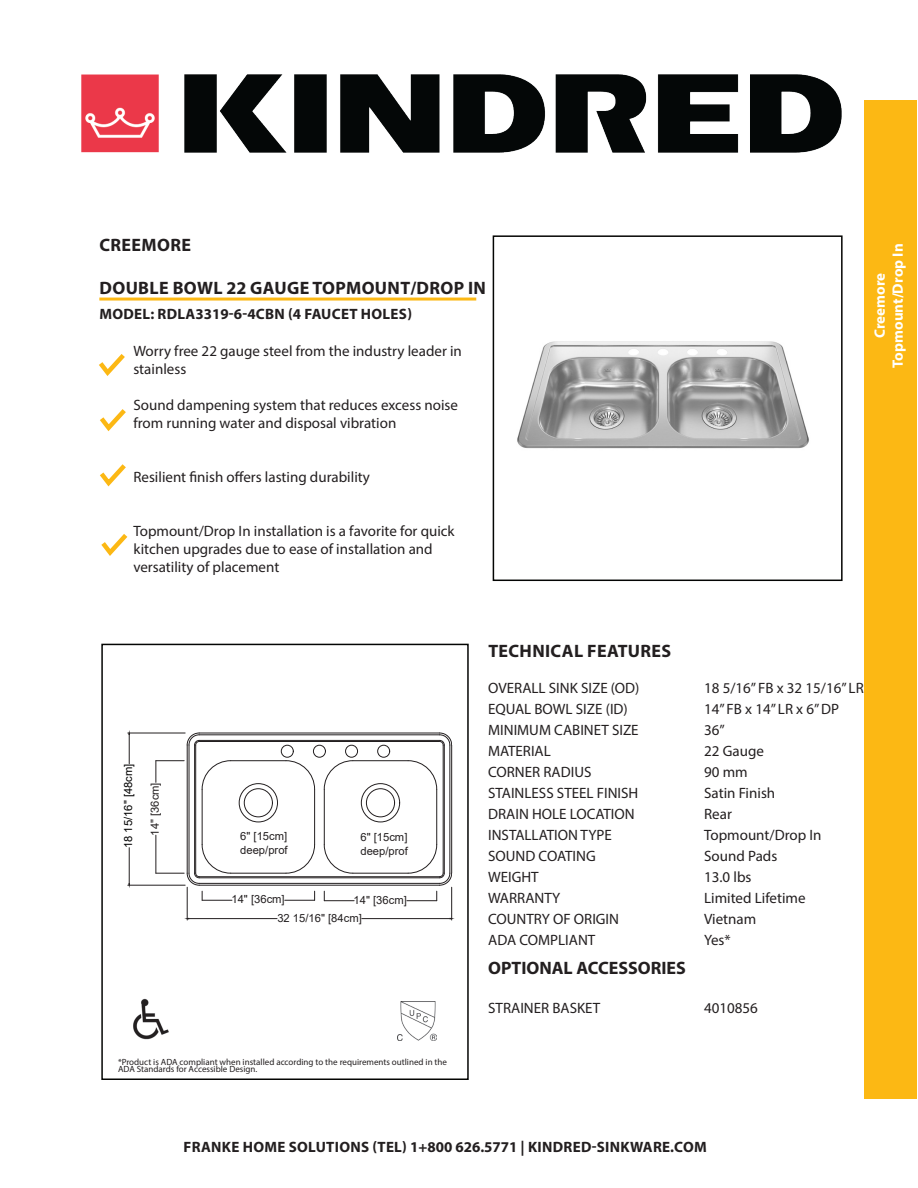
<style>
.page{position:relative;width:918px;height:1188px;background:#fff}
.page>*{position:absolute;margin:0;border:0;box-sizing:border-box;transform-origin:0 0}
.t1{font:700 18px "Myriad Pro";letter-spacing:.02em;color:#231f20}
.t2{font:700 18px "Myriad Pro";color:#231f20}
.t3{font:15px/18px "Myriad Pro";color:#231f20}
.t4{font:700 15px "Myriad Pro";letter-spacing:.02em;color:#231f20}
.t5{font:700 15px "Myriad Pro";color:#fff}
.t6{font:11.25px/13.5px "Arial";color:#231f20}
.t7{font:11.25px "Arial";color:#000}
.t8{font:9px/7.5px "Myriad Pro";color:#231f20}
</style>
<div class="page">
<img style="left:81px;top:74px;width:761px;height:79px">
<hr style="left:99px;top:298px;width:377px;height:3px;background:#fcb814">
<div style="left:493px;top:235px;width:350px;height:346px;border:2px solid #040503"></div>
<div style="left:101px;top:644px;width:368px;height:436px;border:2px solid #040503"></div>
<div style="left:865px;top:100px;width:52px;height:999px;background:#fcb814"></div>
<hr style="left:353px;top:760px;width:55px;height:1px;background:#231f20">
<hr style="left:231px;top:760px;width:55px;height:1px;background:#231f20">
<div style="left:345px;top:745px;width:13px;height:12px;border:1px solid #231f20;border-radius:50%"></div>
<div style="left:377px;top:745px;width:13px;height:12px;border:1px solid #231f20;border-radius:50%"></div>
<div style="left:281px;top:745px;width:12px;height:12px;border:1px solid #231f20;border-radius:50%"></div>
<div style="left:313px;top:745px;width:13px;height:12px;border:1px solid #231f20;border-radius:50%"></div>
<div style="left:244px;top:789px;width:29px;height:28px;border:1px solid #231f20;border-radius:50%"></div>
<div style="left:366px;top:789px;width:29px;height:28px;border:1px solid #231f20;border-radius:50%"></div>
<hr style="left:199px;top:885px;width:241px;height:1px;background:#231f20">
<hr style="left:187px;top:745px;width:1px;height:128px;background:#231f20">
<hr style="left:199px;top:733px;width:241px;height:1px;background:#231f20">
<hr style="left:451px;top:745px;width:1px;height:128px;background:#231f20">
<hr style="left:199px;top:735px;width:241px;height:1px;background:#231f20">
<hr style="left:189px;top:745px;width:1px;height:128px;background:#231f20">
<hr style="left:199px;top:883px;width:241px;height:1px;background:#231f20">
<hr style="left:450px;top:745px;width:1px;height:128px;background:#231f20">
<hr style="left:199px;top:878px;width:241px;height:1px;background:#231f20">
<hr style="left:194px;top:745px;width:1px;height:128px;background:#231f20">
<hr style="left:199px;top:740px;width:241px;height:1px;background:#231f20">
<hr style="left:444px;top:745px;width:1px;height:128px;background:#231f20">
<hr style="left:199px;top:876px;width:241px;height:1px;background:#231f20">
<hr style="left:443px;top:745px;width:1px;height:128px;background:#231f20">
<svg style="left:439px;top:733px;width:13px;height:12px"></svg>
<hr style="left:199px;top:741px;width:241px;height:1px;background:#231f20">
<svg style="left:187px;top:733px;width:13px;height:12px"></svg>
<hr style="left:195px;top:745px;width:1px;height:128px;background:#231f20">
<svg style="left:286px;top:760px;width:29px;height:29px"></svg>
<hr style="left:314px;top:789px;width:1px;height:56px;background:#231f20">
<svg style="left:286px;top:844px;width:29px;height:30px"></svg>
<hr style="left:231px;top:873px;width:55px;height:1px;background:#231f20">
<hr style="left:202px;top:789px;width:1px;height:56px;background:#231f20">
<svg style="left:202px;top:760px;width:29px;height:30px"></svg>
<hr style="left:324px;top:789px;width:1px;height:56px;background:#231f20">
<svg style="left:324px;top:760px;width:29px;height:30px"></svg>
<svg style="left:408px;top:760px;width:29px;height:29px"></svg>
<hr style="left:436px;top:789px;width:1px;height:56px;background:#231f20">
<hr style="left:353px;top:873px;width:55px;height:1px;background:#231f20">
<svg style="left:324px;top:844px;width:29px;height:30px"></svg>
<div style="left:361px;top:783px;width:39px;height:39px;border:1px solid #231f20;border-radius:50%"></div>
<div style="left:239px;top:783px;width:39px;height:39px;border:1px solid #231f20;border-radius:50%"></div>
<hr style="left:128px;top:885px;width:57px;height:1px;background:#231f20">
<hr style="left:128px;top:733px;width:57px;height:1px;background:#231f20">
<hr style="left:129px;top:848px;width:1px;height:36px;background:#231f20">
<hr style="left:129px;top:734px;width:1px;height:30px;background:#231f20">
<svg style="left:156px;top:760px;width:28px;height:22px"></svg>
<hr style="left:156px;top:835px;width:1px;height:38px;background:#231f20">
<hr style="left:187px;top:887px;width:1px;height:33px;background:#231f20">
<hr style="left:451px;top:887px;width:1px;height:33px;background:#231f20">
<hr style="left:189px;top:918px;width:88px;height:1px;background:#231f20">
<hr style="left:362px;top:918px;width:88px;height:1px;background:#231f20">
<svg style="left:156px;top:844px;width:75px;height:56px"></svg>
<hr style="left:202px;top:900px;width:30px;height:1px;background:#231f20">
<hr style="left:285px;top:900px;width:30px;height:1px;background:#231f20">
<svg style="left:408px;top:844px;width:44px;height:57px"></svg>
<hr style="left:324px;top:900px;width:30px;height:1px;background:#231f20">
<hr style="left:407px;top:900px;width:30px;height:1px;background:#231f20">
<img style="left:517px;top:341px;width:292px;height:108px">
<svg style="left:99px;top:354px;width:26px;height:22px"></svg>
<svg style="left:100px;top:409px;width:26px;height:23px"></svg>
<svg style="left:100px;top:464px;width:26px;height:23px"></svg>
<svg style="left:101px;top:534px;width:27px;height:22px"></svg>
<img style="left:133px;top:998px;width:36px;height:42px">
<img style="left:398px;top:1002px;width:38px;height:39px">
<p class="t1" style="left:100px;top:233px;width:93px">CREEMORE</p>
<p class="t1" style="left:100px;top:276px;width:388px">DOUBLE BOWL 22 GAUGE TOPMOUNT/DROP IN</p>
<p class="t4" style="left:100px;top:304px;width:314px">MODEL: RDLA3319-6-4CBN (4 FAUCET HOLES)</p>
<p class="t3" style="left:133px;top:342px;width:330px">Worry free 22 gauge steel from the industry leader in stainless</p>
<p class="t3" style="left:133px;top:396px;width:326px">Sound dampening system that reduces excess noise from running water and disposal vibration</p>
<p class="t3" style="left:133px;top:468px;width:238px">Resilient finish offers lasting durability</p>
<p class="t3" style="left:133px;top:522px;width:323px">Topmount/Drop In installation is a favorite for quick kitchen upgrades due to ease of installation and versatility of placement</p>
<p class="t5" style="left:888px;top:368px;width:125px;rotate:-90deg">Topmount/Drop In</p>
<p class="t5" style="left:870px;top:338px;width:67px;rotate:-90deg">Creemore</p>
<p class="t7" style="left:120px;top:848px;width:86px;rotate:-90deg">18 15/16" [48cm]</p>
<p class="t6" style="left:148px;top:836px;width:55px;rotate:-90deg">14" [36cm]</p>
<p class="t6" style="left:240px;top:830px;width:49px">6" [15cm] deep/prof</p>
<p class="t6" style="left:360px;top:830px;width:49px">6" [15cm] deep/prof</p>
<p class="t6" style="left:232px;top:892px;width:55px">14" [36cm]</p>
<p class="t6" style="left:354px;top:893px;width:55px">14" [36cm]</p>
<p class="t6" style="left:277px;top:911px;width:86px">32 15/16" [84cm]</p>
<p class="t8" style="left:118px;top:1058px;width:331px">*Product is ADA compliant when installed according to the requirements outlined in the<br>ADA Standards for Accessible Design.</p>
<p class="t1" style="left:488px;top:639px;width:184px">TECHNICAL FEATURES</p>
<p class="t3" style="left:488px;top:679px;width:153px">OVERALL SINK SIZE (OD)</p>
<p class="t3" style="left:704px;top:679px;width:161px">18 5/16” FB x 32 15/16” LR</p>
<p class="t3" style="left:488px;top:700px;width:141px">EQUAL BOWL SIZE (ID)</p>
<p class="t3" style="left:704px;top:700px;width:137px">14” FB x 14” LR x 6” DP</p>
<p class="t3" style="left:488px;top:721px;width:152px">MINIMUM CABINET SIZE</p>
<p class="t3" style="left:704px;top:721px;width:22px">36”</p>
<p class="t3" style="left:488px;top:742px;width:64px">MATERIAL</p>
<p class="t3" style="left:704px;top:742px;width:61px">22 Gauge</p>
<p class="t3" style="left:488px;top:763px;width:105px">CORNER RADIUS</p>
<p class="t3" style="left:704px;top:763px;width:45px">90 mm</p>
<p class="t3" style="left:488px;top:784px;width:152px">STAINLESS STEEL FINISH</p>
<p class="t3" style="left:704px;top:784px;width:73px">Satin Finish</p>
<p class="t3" style="left:488px;top:805px;width:148px">DRAIN HOLE LOCATION</p>
<p class="t3" style="left:704px;top:805px;width:29px">Rear</p>
<p class="t3" style="left:488px;top:826px;width:125px">INSTALLATION TYPE</p>
<p class="t3" style="left:704px;top:826px;width:119px">Topmount/Drop In</p>
<p class="t3" style="left:488px;top:847px;width:109px">SOUND COATING</p>
<p class="t3" style="left:704px;top:847px;width:75px">Sound Pads</p>
<p class="t3" style="left:488px;top:868px;width:52px">WEIGHT</p>
<p class="t3" style="left:704px;top:868px;width:49px">13.0 lbs</p>
<p class="t3" style="left:488px;top:889px;width:74px">WARRANTY</p>
<p class="t3" style="left:704px;top:889px;width:103px">Limited Lifetime</p>
<p class="t3" style="left:488px;top:910px;width:132px">COUNTRY OF ORIGIN</p>
<p class="t3" style="left:704px;top:910px;width:54px">Vietnam</p>
<p class="t3" style="left:488px;top:931px;width:109px">ADA COMPLIANT</p>
<p class="t3" style="left:704px;top:931px;width:28px">Yes*</p>
<p class="t2" style="left:488px;top:956px;width:199px">OPTIONAL ACCESSORIES</p>
<p class="t3" style="left:488px;top:998px;width:114px">STRAINER BASKET</p>
<p class="t3" style="left:704px;top:998px;width:55px">4010856</p>
<p class="t4" style="left:184px;top:1137px;width:525px">FRANKE HOME SOLUTIONS (TEL) 1+800 626.5771 | KINDRED-SINKWARE.COM</p>
</div>
